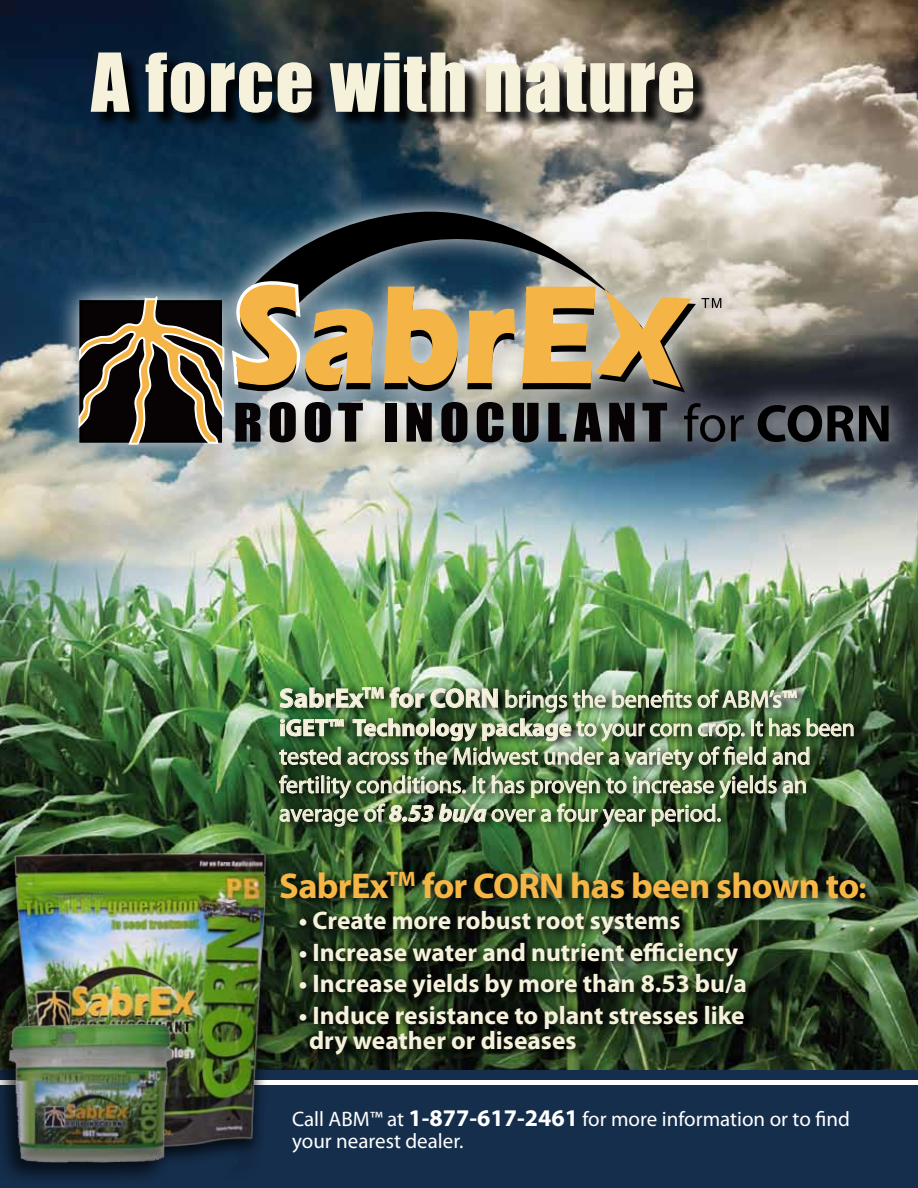
<style>
.page{position:relative;width:918px;height:1188px;background:#fff}
.page>*{position:absolute;margin:0;border:0;box-sizing:border-box;transform-origin:0 0}
.t1{font:75px "Impact";letter-spacing:.02em;color:#f5f1db}
.t2{font:700 36px "Myriad Pro";letter-spacing:-.02em;color:#f6b646}
.t3{font:700 25.5px/25.5px "Myriad Pro";color:#f5f1db}
.t4{font:24px/28.5px "Myriad Pro";color:#f5f1dc}
.t5{font:21px/22.5px "Myriad Pro";color:#fff}
.s1{font-weight:700;font-size:27px}
.s2{font-weight:700}
.s3{font-weight:700;font-style:italic}
.s4{font-size:30px}
.s5{font-weight:700;font-size:24px}
</style>
<div class="page">
<img style="left:0;top:0;width:918px;height:1070px">
<div style="left:93px;top:54px;width:617px;height:76px;background:#000;opacity:.91"></div>
<svg style="left:54px;top:187px;width:860px;height:282px;background:#7c8484"></svg>
<svg style="left:78px;top:212px;width:647px;height:233px;background:#767261"></svg>
<svg style="left:731px;top:415px;width:13px;height:26px"></svg>
<svg style="left:758px;top:405px;width:131px;height:37px;background:#35373a"></svg>
<div style="left:0;top:1070px;width:918px;height:118px;background:#152e4c"></div>
<svg style="left:283px;top:681px;width:596px;height:383px;background:#263a1f"></svg>
<img style="left:279px;top:674px;width:575px;height:170px">
<hr style="left:0;top:1080px;width:918px;height:4px;background:#fff">
<img style="left:0;top:842px;width:283px;height:317px">
<div style="left:0;top:1019px;width:179px;height:169px;background:#000;opacity:.7"></div>
<img style="left:0;top:1018px;width:183px;height:155px">
<h1 class="t1" style="left:91px;top:24px;width:606px">A force with nature</h1>
<p class="t4" style="left:279px;top:685px;width:577px"><span class="s1">SabrEx</span><sup>TM</sup> <span class="s1">for CORN</span> brings the benefits of ABM’s™ <span class="s2">iGET™ Technology package</span> to your corn crop. It has been tested across the Midwest under a variety of field and fertility conditions. It has proven to increase yields an average of <span class="s3">8.53 bu/a</span> over a four year period.</p>
<h2 class="t2" style="left:279px;top:862px;width:589px">SabrEx<sup>TM</sup> for CORN has been shown to<span class="s4">:</span></h2>
<p class="t3" style="left:299px;top:907px;width:383px">• Create more robust root systems</p>
<p class="t3" style="left:299px;top:939px;width:441px">• Increase water and nutrient efficiency</p>
<p class="t3" style="left:299px;top:970px;width:450px">• Increase yields by more than 8.53 bu/a</p>
<p class="t3" style="left:309px;top:1002px;width:437px;text-indent:-10px">• Induce resistance to plant stresses like dry weather or diseases</p>
<p class="t5" style="left:292px;top:1107px;width:559px">Call ABM™ at <span class="s5">1-877-617-2461</span> for more information or to find your nearest dealer.</p>
</div>
